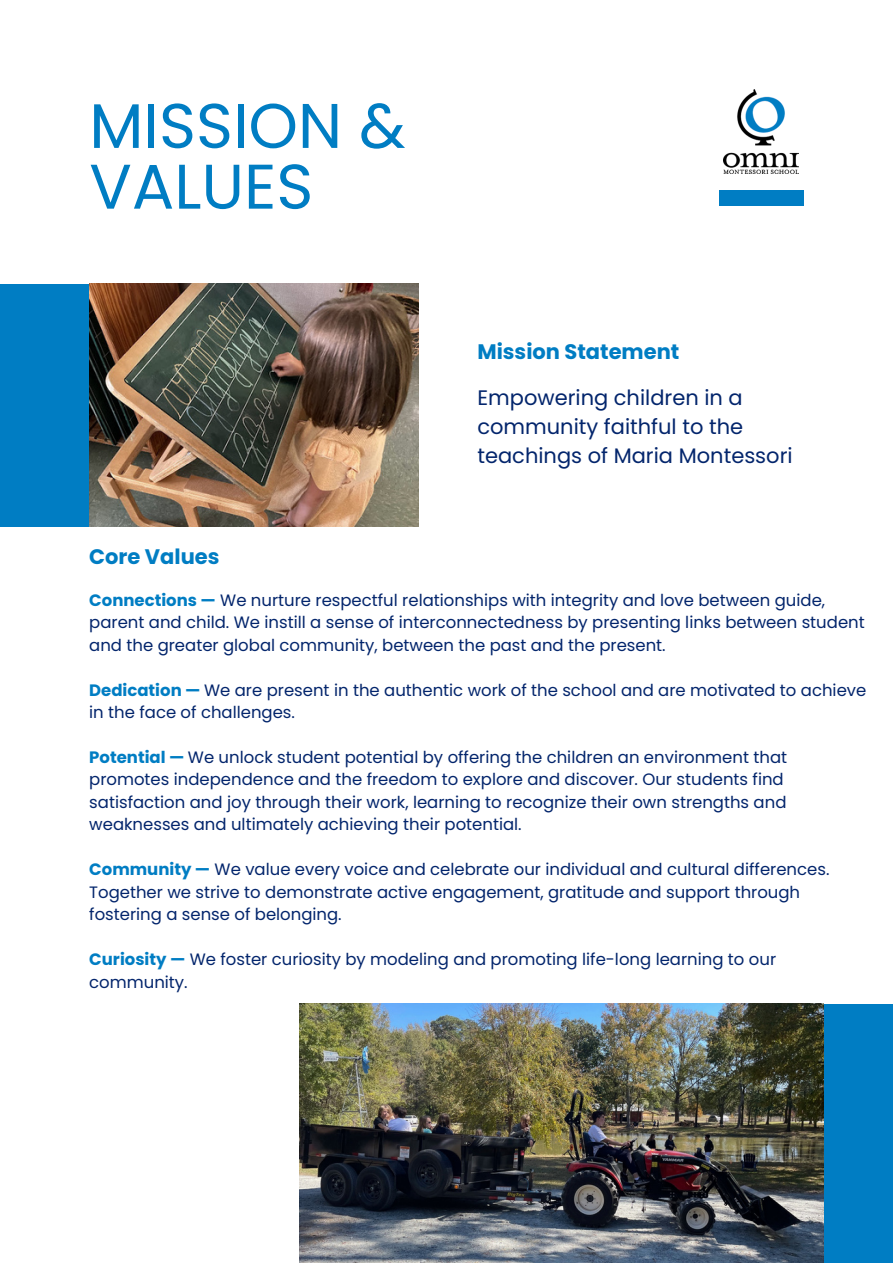
<style>
.page{position:relative;width:893px;height:1264px;background:#fff}
.page>*{position:absolute;margin:0;border:0;box-sizing:border-box;transform-origin:0 0}
.t1{font:63px "Poppins";color:#007dc3}
.t2{font:21px/29.2px "Poppins";color:#03256c}
.t3{font:700 21px "Poppins";color:#007dc3}
.t4{font:16.5px/22.5px "Poppins";color:#03256c}
.s1{font-weight:700;color:#007dc3}
</style>
<div class="page">
<div style="left:0;top:284px;width:107px;height:242px;background:#007dc3"></div>
<img style="left:89px;top:284px;width:330px;height:243px">
<div style="left:584px;top:1003px;width:308px;height:259px;background:#007dc3"></div>
<img style="left:299px;top:1003px;width:524px;height:259px">
<div style="left:718px;top:190px;width:85px;height:16px;background:#007dc3"></div>
<img style="left:723px;top:89px;width:75px;height:85px">
<p class="t1" style="left:89px;top:82px;width:318px">MISSION &amp;</p>
<p class="t1" style="left:89px;top:142px;width:225px">VALUES</p>
<p class="t3" style="left:89px;top:541px;width:132px">Core Values</p>
<p class="t3" style="left:477px;top:337px;width:203px">Mission Statement</p>
<p class="t2" style="left:477px;top:382px;width:317px">Empowering children in a community faithful to the teachings of Maria Montessori</p>
<p class="t4" style="left:89px;top:588px;width:777px"><span class="s1">Connections —</span> We nurture respectful relationships with integrity and love between guide, parent and child. We instill a sense of interconnectedness by presenting links between student and the greater global community, between the past and the present.</p>
<p class="t4" style="left:89px;top:678px;width:778px"><span class="s1">Dedication —</span> We are present in the authentic work of the school and are motivated to achieve in the face of challenges.</p>
<p class="t4" style="left:89px;top:746px;width:699px"><span class="s1">Potential —</span> We unlock student potential by offering the children an environment that promotes independence and the freedom to explore and discover. Our students find satisfaction and joy through their work, learning to recognize their own strengths and weaknesses and ultimately achieving their potential.</p>
<p class="t4" style="left:89px;top:858px;width:741px"><span class="s1">Community —</span> We value every voice and celebrate our individual and cultural differences.<br>Together we strive to demonstrate active engagement, gratitude and support through fostering a sense of belonging.</p>
<p class="t4" style="left:89px;top:948px;width:688px"><span class="s1">Curiosity —</span> We foster curiosity by modeling and promoting life-long learning to our community.</p>
</div>
